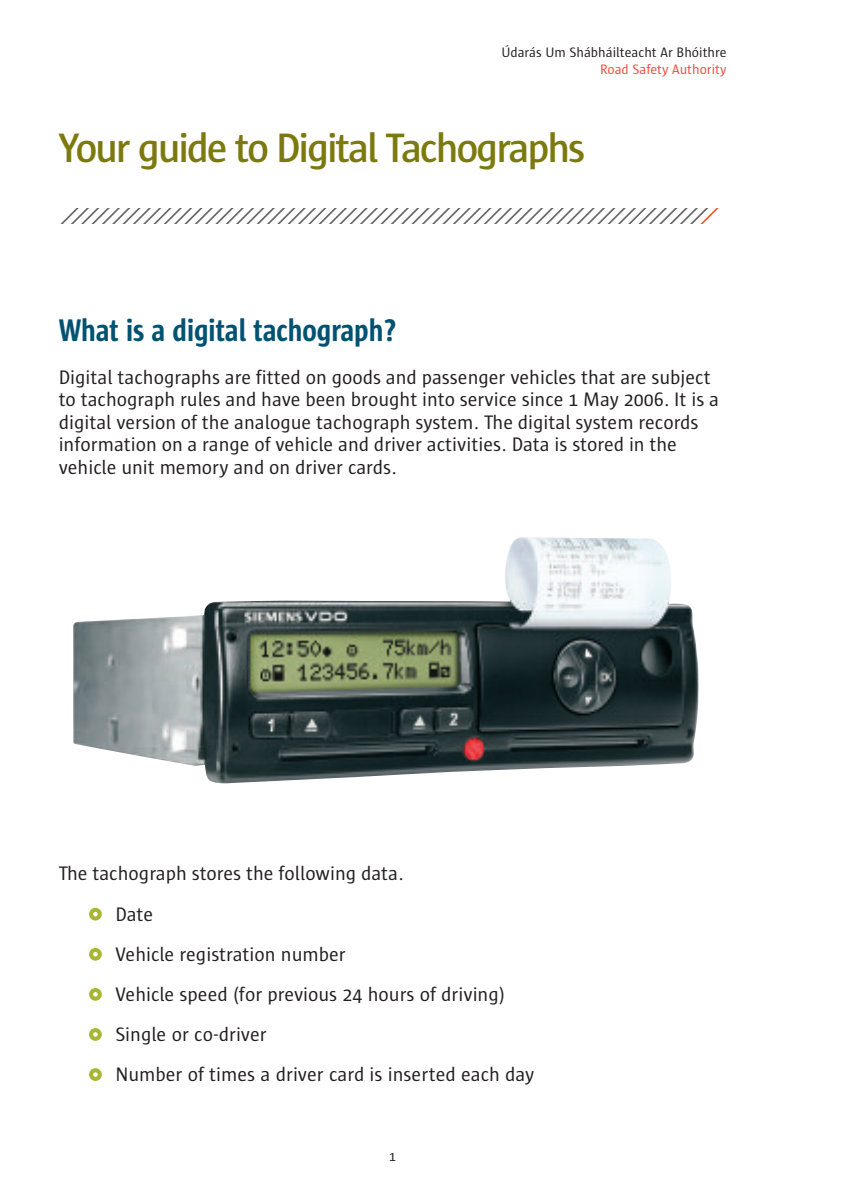
<style>
.page{position:relative;width:842px;height:1191px;background:#fff}
.page>*{position:absolute;margin:0;border:0;box-sizing:border-box;transform-origin:0 0}
.t1{font:600 42px "Sun";letter-spacing:-.05em;color:#7c790e}
.t2{font:700 32px "Sun Cd";color:#005273}
.t3{font:20px/40px "Sun";color:#231f20}
.t4{font:14px "Sun";color:#231f20}
.t5{font:14px "Sun";color:#ef4b3d}
</style>
<div class="page">
<img style="left:73px;top:537px;width:626px;height:246px">
<svg style="left:89px;top:1068px;width:13px;height:13px"></svg>
<svg style="left:89px;top:1028px;width:13px;height:12px"></svg>
<svg style="left:89px;top:988px;width:13px;height:12px"></svg>
<svg style="left:89px;top:948px;width:13px;height:12px"></svg>
<svg style="left:89px;top:907px;width:13px;height:13px"></svg>
<svg style="left:61px;top:208px;width:657px;height:16px"></svg>
<p class="t4" style="left:501px;top:47px;width:227px">Údarás Um Shábháilteacht Ar Bhóithre</p>
<p class="t5" style="left:600px;top:64px;width:128px">Road Safety Authority</p>
<h1 class="t1" style="left:59px;top:132px;width:528px">Your guide to Digital Tachographs</h1>
<h2 class="t2" style="left:59px;top:318px;width:339px">What is a digital tachograph?</h2>
<p class="t3" style="left:59px;top:367px;width:662px;line-height:22.4px">Digital tachographs are fitted on goods and passenger vehicles that are subject to tachograph rules and have been brought into service since 1 May 2006. It is a digital version of the analogue tachograph system. The digital system records information on a range of vehicle and driver activities. Data is stored in the vehicle unit memory and on driver cards.</p>
<p class="t3" style="left:115px;top:855px;width:421px;text-indent:-57px">The tachograph stores the following data.<br>Date<br>Vehicle registration number<br>Vehicle speed (for previous 24 hours of driving)<br>Single or co-driver<br>Number of times a driver card is inserted each day</p>
<p class="t4" style="left:389px;top:1150px;width:8px">1</p>
</div>
